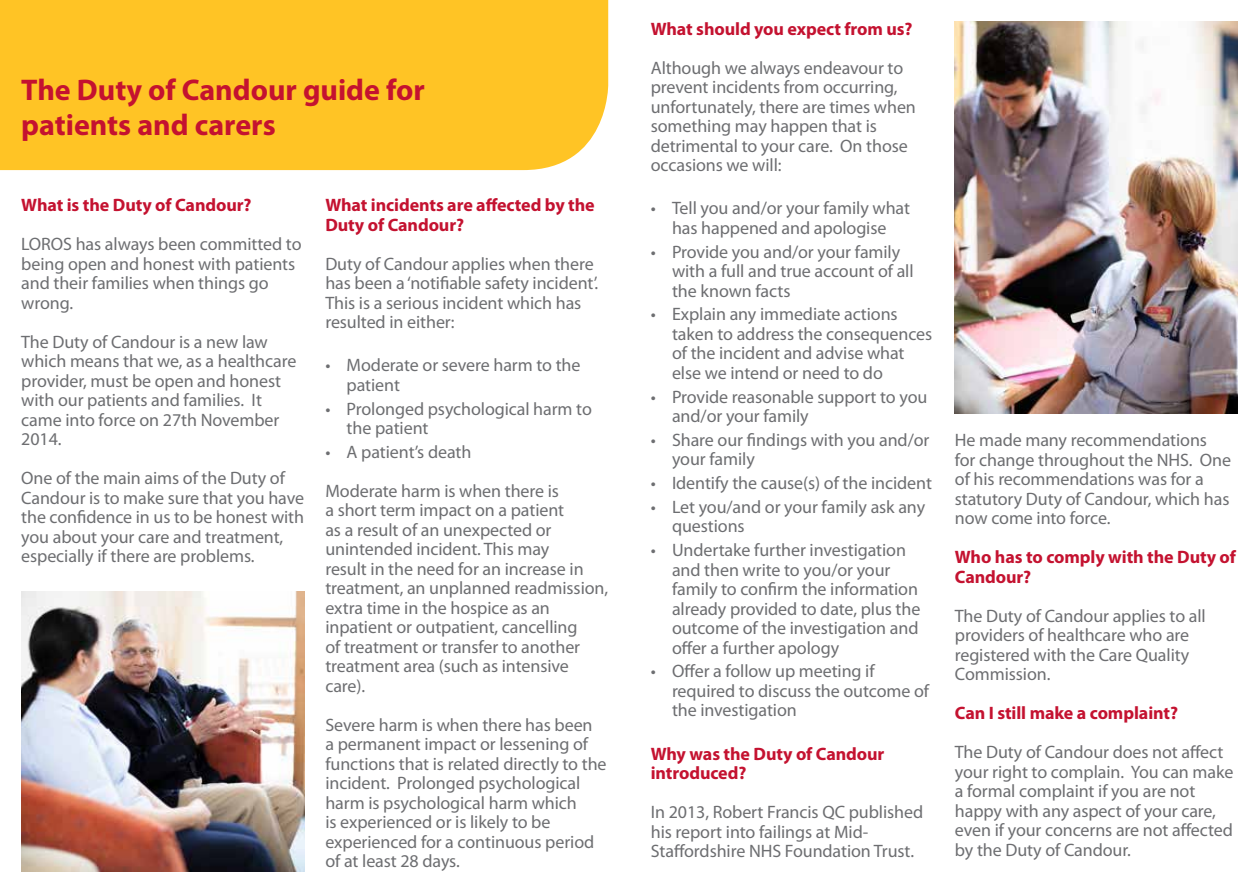
<style>
.page{position:relative;width:1259px;height:893px;background:#fff}
.page>*{position:absolute;margin:0;border:0;box-sizing:border-box;transform-origin:0 0}
.t1{font:700 30px/34.5px "Myriad Pro";color:#c41230}
.t2{font:18px/19.5px "Myriad Pro";letter-spacing:-.005em;color:#6d6e71}
.t3{font:700 18px/19.5px "Myriad Pro";letter-spacing:-.005em;color:#c41230}
</style>
<div class="page">
<div style="left:0;top:0;width:608px;height:170px;background:#ffc425"></div>
<img style="left:955px;top:21px;width:282px;height:393px">
<img style="left:21px;top:591px;width:283px;height:281px">
<h1 class="t1" style="left:21px;top:73px;width:405px">The Duty of Candour guide for patients and carers</h1>
<p class="t3" style="left:21px;top:196px;width:232px">What is the Duty of Candour?</p>
<p class="t2" style="left:21px;top:235px;width:282px">LOROS has always been committed to being open and honest with patients and their families when things go wrong.</p>
<p class="t2" style="left:21px;top:332px;width:277px">The Duty of Candour is a new law which means that we, as a healthcare provider, must be open and honest with our patients and families. It came into force on 27th November<br>2014.</p>
<p class="t2" style="left:21px;top:469px;width:284px">One of the main aims of the Duty of Candour is to make sure that you have the confidence in us to be honest with you about your care and treatment, especially if there are problems.</p>
<p class="t3" style="left:325px;top:196px;width:271px">What incidents are affected by the<br>Duty of Candour?</p>
<p class="t2" style="left:325px;top:254px;width:274px">Duty of Candour applies when there has been a ‘notifiable safety incident’.<br>This is a serious incident which has resulted in either:</p>
<p class="t2" style="left:347px;top:356px;width:235px;text-indent:-21px">• Moderate or severe harm to the patient</p>
<p class="t2" style="left:347px;top:399px;width:247px;text-indent:-21px">• Prolonged psychological harm to the patient</p>
<p class="t2" style="left:325px;top:433px;width:235px;line-height:39px">• A patient’s death<br>Moderate harm is when there is</p>
<p class="t2" style="left:325px;top:501px;width:284px">a short term impact on a patient<br>as a result of an unexpected or unintended incident. This may<br>result in the need for an increase in treatment, an unplanned readmission, extra time in the hospice as an inpatient or outpatient, cancelling<br>of treatment or transfer to another treatment area (such as intensive care).</p>
<p class="t2" style="left:325px;top:715px;width:283px">Severe harm is when there has been<br>a permanent impact or lessening of functions that is related directly to the incident. Prolonged psychological harm is psychological harm which<br>is experienced or is likely to be experienced for a continuous period of at least 28 days.</p>
<p class="t3" style="left:651px;top:19px;width:263px">What should you expect from us?</p>
<p class="t2" style="left:651px;top:58px;width:267px">Although we always endeavour to prevent incidents from occurring, unfortunately, there are times when something may happen that is detrimental to your care. On those occasions we will:</p>
<p class="t2" style="left:651px;top:199px;width:261px;text-align:center">• Tell you and/or your family what has happened and apologise</p>
<p class="t2" style="left:672px;top:242px;width:243px;text-indent:-21px">• Provide you and/or your family with a full and true account of all the known facts</p>
<p class="t2" style="left:672px;top:305px;width:262px;text-indent:-21px">• Explain any immediate actions taken to address the consequences of the incident and advise what else we intend or need to do</p>
<p class="t2" style="left:672px;top:387px;width:257px;text-indent:-21px">• Provide reasonable support to you and/or your family</p>
<p class="t2" style="left:672px;top:430px;width:259px;text-indent:-21px">• Share our findings with you and/or your family</p>
<p class="t2" style="left:651px;top:474px;width:283px">• Identify the cause(s) of the incident</p>
<p class="t2" style="left:672px;top:497px;width:255px;text-indent:-21px">• Let you/and or your family ask any questions</p>
<p class="t2" style="left:672px;top:541px;width:250px;text-indent:-21px">• Undertake further investigation and then write to you/or your family to confirm the information already provided to date, plus the outcome of the investigation and offer a further apology</p>
<p class="t2" style="left:672px;top:662px;width:259px;text-indent:-21px">• Offer a follow up meeting if required to discuss the outcome of the investigation</p>
<p class="t3" style="left:651px;top:744px;width:235px">Why was the Duty of Candour introduced?</p>
<p class="t2" style="left:651px;top:803px;width:274px">In 2013, Robert Francis QC published his report into failings at Mid-<br>Staffordshire NHS Foundation Trust.</p>
<p class="t2" style="left:955px;top:431px;width:278px">He made many recommendations for change throughout the NHS. One of his recommendations was for a statutory Duty of Candour, which has now come into force.</p>
<p class="t3" style="left:955px;top:548px;width:283px">Who has to comply with the Duty of<br>Candour?</p>
<p class="t2" style="left:955px;top:606px;width:252px">The Duty of Candour applies to all providers of healthcare who are registered with the Care Quality<br>Commission.</p>
<p class="t3" style="left:955px;top:704px;width:225px">Can I still make a complaint?</p>
<p class="t2" style="left:955px;top:743px;width:280px">The Duty of Candour does not affect your right to complain. You can make a formal complaint if you are not happy with any aspect of your care, even if your concerns are not affected by the Duty of Candour.</p>
</div>
